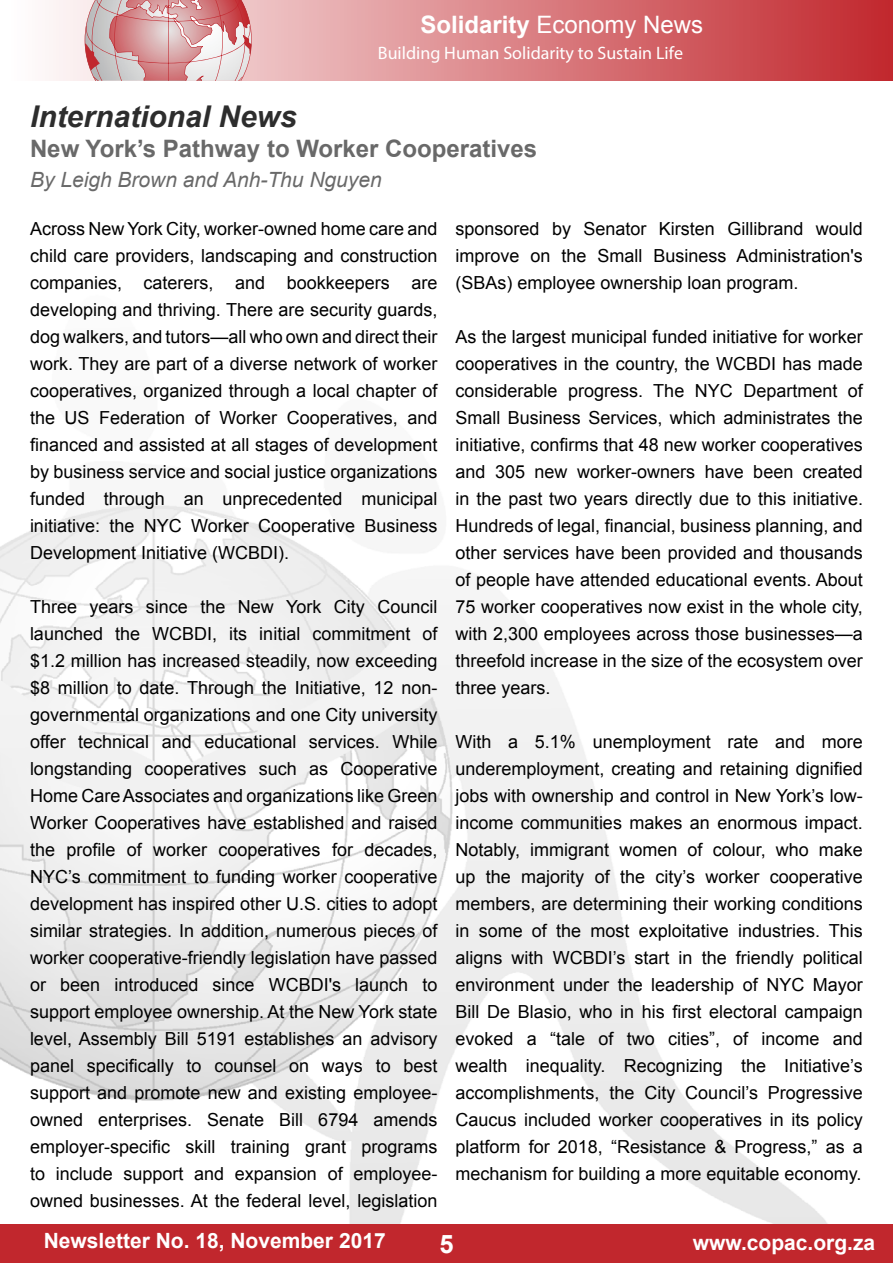
<style>
.page{position:relative;width:893px;height:1263px;background:#fff}
.page>*{position:absolute;margin:0;border:0;box-sizing:border-box;transform-origin:0 0}
.t1{font:italic 700 30px "Arial";color:#2d2d2d}
.t2{font:700 25.5px "Arial";color:#fff}
.t3{font:700 24px "Arial";color:#696969}
.t4{font:24px "Arial";color:#fff}
.t5{font:700 21px "Arial";color:#fff}
.t6{font:italic 21px "Arial";color:#696969}
.t7{font:18px/27px "Arial";color:#000;text-align:justify}
.t8{font:18px "Myriad Pro";color:#fff}
.s1{font-weight:700}
</style>
<div class="page">
<img style="left:0;top:505px;width:828px;height:719px">
<div style="left:0;top:1224px;width:893px;height:39px;background:#c1272d"></div>
<img style="left:53px;top:0;width:840px;height:81px">
<svg style="left:85px;top:0;width:167px;height:81px"></svg>
<h3 class="t4" style="left:420px;top:9px;width:284px"><span class="s1">Solidarity</span> Economy News</h3>
<p class="t8" style="left:378px;top:42px;width:307px">Building Human Solidarity to Sustain Life</p>
<h1 class="t1" style="left:30px;top:96px;width:268px">International News</h1>
<h3 class="t3" style="left:30px;top:132px;width:509px">New York’s Pathway to Worker Cooperatives</h3>
<p class="t6" style="left:30px;top:166px;width:353px">By Leigh Brown and Anh-Thu Nguyen</p>
<p class="t7" style="left:30px;top:215px;width:409px">Across New York City, worker-owned home care and child care providers, landscaping and construction companies, caterers, and bookkeepers are developing and thriving. There are security guards, dog walkers, and tutors—all who own and direct their work. They are part of a diverse network of worker cooperatives, organized through a local chapter of the US Federation of Worker Cooperatives, and financed and assisted at all stages of development by business service and social justice organizations funded through an unprecedented municipal initiative: the NYC Worker Cooperative Business Development Initiative (WCBDI).</p>
<p class="t7" style="left:30px;top:593px;width:409px">Three years since the New York City Council launched the WCBDI, its initial commitment of $1.2 million has increased steadily, now exceeding $8 million to date. Through the Initiative, 12 non&shy;governmental organizations and one City university offer technical and educational services. While longstanding cooperatives such as Cooperative Home Care Associates and organizations like Green Worker Cooperatives have established and raised the profile of worker cooperatives for decades, NYC’s commitment to funding worker cooperative development has inspired other U.S. cities to adopt similar strategies. In addition, numerous pieces of worker cooperative-friendly legislation have passed or been introduced since WCBDI's launch to support employee ownership. At the New York state level, Assembly Bill 5191 establishes an advisory panel specifically to counsel on ways to best support and promote new and existing employee&shy;owned enterprises. Senate Bill 6794 amends employer-specific skill training grant programs to include support and expansion of employee&shy;owned businesses. At the federal level, legislation</p>
<p class="t7" style="left:455px;top:215px;width:409px">sponsored by Senator Kirsten Gillibrand would improve on the Small Business Administration's (SBAs) employee ownership loan program.</p>
<p class="t7" style="left:455px;top:323px;width:409px">As the largest municipal funded initiative for worker cooperatives in the country, the WCBDI has made considerable progress. The NYC Department of Small Business Services, which administrates the initiative, confirms that 48 new worker cooperatives and 305 new worker-owners have been created in the past two years directly due to this initiative.<br>Hundreds of legal, financial, business planning, and other services have been provided and thousands of people have attended educational events. About 75 worker cooperatives now exist in the whole city, with 2,300 employees across those businesses—a threefold increase in the size of the ecosystem over three years.</p>
<p class="t7" style="left:455px;top:728px;width:409px">With a 5.1% unemployment rate and more underemployment, creating and retaining dignified jobs with ownership and control in New York’s low&shy;income communities makes an enormous impact.<br>Notably, immigrant women of colour, who make up the majority of the city’s worker cooperative members, are determining their working conditions in some of the most exploitative industries. This aligns with WCBDI’s start in the friendly political environment under the leadership of NYC Mayor Bill De Blasio, who in his first electoral campaign evoked a “tale of two cities”, of income and wealth inequality. Recognizing the Initiative’s accomplishments, the City Council’s Progressive Caucus included worker cooperatives in its policy platform for 2018, “Resistance &amp; Progress,” as a mechanism for building a more equitable economy.</p>
<p class="t5" style="left:44px;top:1227px;width:343px">Newsletter No. 18, November 2017</p>
<h2 class="t2" style="left:439px;top:1227px;width:16px">5</h2>
<p class="t5" style="left:693px;top:1229px;width:184px">www.copac.org.za</p>
</div>
